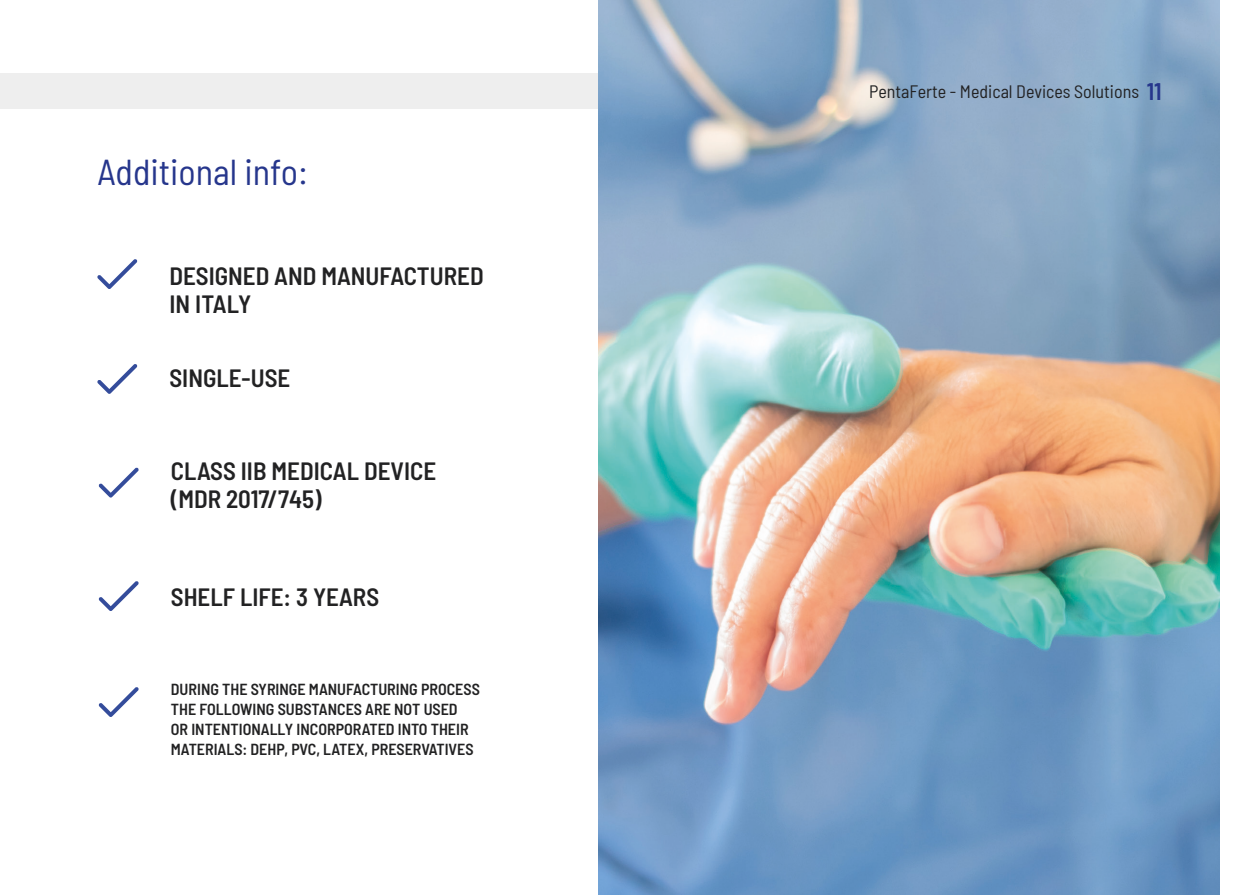
<style>
.page{position:relative;width:1248px;height:896px;background:#fff}
.page>*{position:absolute;margin:0;border:0;box-sizing:border-box;transform-origin:0 0}
.Titolo_rosso{font:semi-condensed 36px "Barlow";color:#26368c}
.Titolo_2_nero{font:600 semi-condensed 25px "Barlow";color:#222223}
.t1{font:600 semi-condensed 24px "Barlow";color:#26368c}
.t2{font:semi-condensed 18px "Barlow";color:#222223}
.Titolo_2_nero-2{font:600 semi-condensed 16px/20px "Barlow";color:#222223}
</style>
<div class="page">
<div style="left:0;top:74px;width:598px;height:35px;background:#eee"></div>
<img style="left:598px;top:0;width:621px;height:894px">
<svg style="left:98px;top:259px;width:39px;height:30px"></svg>
<svg style="left:98px;top:364px;width:39px;height:30px"></svg>
<svg style="left:99px;top:467px;width:39px;height:30px"></svg>
<svg style="left:99px;top:581px;width:39px;height:30px"></svg>
<svg style="left:99px;top:687px;width:39px;height:30px"></svg>
<p class="Titolo_rosso" style="left:98px;top:146px;width:212px">Additional info:</p>
<p class="Titolo_2_nero" style="left:169px;top:257px;width:316px">DESIGNED AND MANUFACTURED</p>
<p class="Titolo_2_nero" style="left:169px;top:285px;width:83px">IN ITALY</p>
<p class="Titolo_2_nero" style="left:169px;top:360px;width:122px">SINGLE-USE</p>
<p class="Titolo_2_nero" style="left:171px;top:453px;width:267px">CLASS IIB MEDICAL DEVICE</p>
<p class="Titolo_2_nero" style="left:171px;top:481px;width:152px">(MDR 2017/745)</p>
<p class="Titolo_2_nero" style="left:171px;top:579px;width:210px">SHELF LIFE: 3 YEARS</p>
<p class="Titolo_2_nero-2" style="left:171px;top:678px;width:310px">DURING THE SYRINGE MANUFACTURING PROCESS THE FOLLOWING SUBSTANCES ARE NOT USED<br>OR INTENTIONALLY INCORPORATED INTO THEIR MATERIALS: DEHP, PVC, LATEX, PRESERVATIVES</p>
<p class="t2" style="left:869px;top:79px;width:271px">PentaFerte - Medical Devices Solutions</p>
<p class="t1" style="left:1146px;top:74px;width:16px">11</p>
</div>
